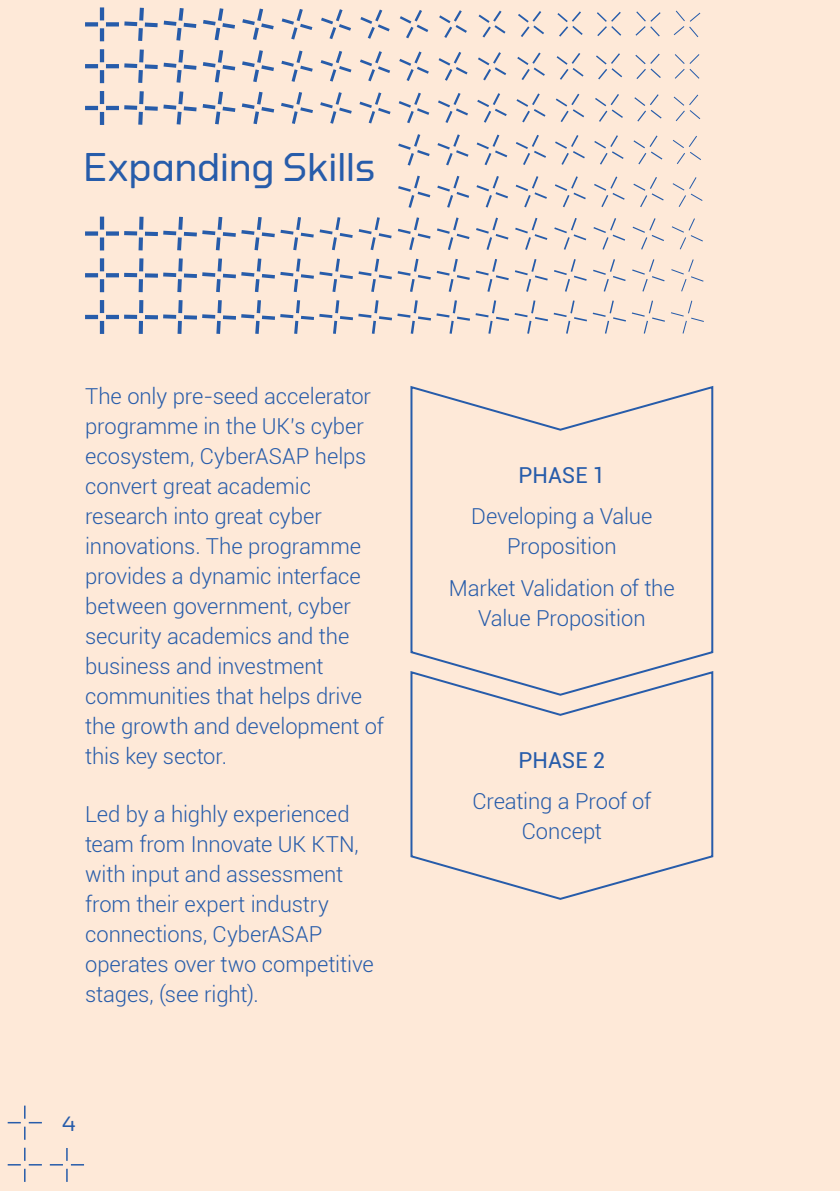
<style>
.page{position:relative;width:840px;height:1191px;background:#fff}
.page>*{position:absolute;margin:0;border:0;box-sizing:border-box;transform-origin:0 0}
.t1{font:40px "Torque";letter-spacing:-.005em;color:#275caa}
.Paragraph_LRG{font:300 22px/30px "Roboto";letter-spacing:-.005em;color:#275caa;text-align:center}
.Paragraph_LRG-2{font:22px "Roboto";color:#275caa}
.t2{font:20.8px "Torque";color:#275caa}
</style>
<div class="page">
<div style="left:0;top:0;width:839px;height:1191px;background:#fee9d8"></div>
<hr style="left:100px;top:217px;width:4px;height:13px;background:#275caa">
<hr style="left:100px;top:237px;width:4px;height:13px;background:#275caa">
<div style="left:85px;top:231px;width:13px;height:5px;background:#275caa"></div>
<div style="left:106px;top:231px;width:13px;height:5px;background:#275caa"></div>
<hr style="left:100px;top:258px;width:4px;height:13px;background:#275caa">
<hr style="left:100px;top:279px;width:4px;height:13px;background:#275caa">
<svg style="left:85px;top:273px;width:13px;height:4px"></svg>
<svg style="left:106px;top:273px;width:13px;height:4px"></svg>
<hr style="left:100px;top:300px;width:4px;height:13px;background:#275caa">
<hr style="left:100px;top:321px;width:4px;height:13px;background:#275caa">
<hr style="left:85px;top:315px;width:13px;height:4px;background:#275caa">
<hr style="left:106px;top:315px;width:13px;height:4px;background:#275caa">
<hr style="left:100px;top:49px;width:4px;height:13px;background:#275caa">
<hr style="left:100px;top:70px;width:4px;height:13px;background:#275caa">
<hr style="left:85px;top:64px;width:13px;height:4px;background:#275caa">
<hr style="left:106px;top:64px;width:13px;height:4px;background:#275caa">
<hr style="left:100px;top:91px;width:4px;height:13px;background:#275caa">
<hr style="left:100px;top:112px;width:4px;height:13px;background:#275caa">
<hr style="left:85px;top:106px;width:13px;height:4px;background:#275caa">
<hr style="left:106px;top:106px;width:13px;height:4px;background:#275caa">
<hr style="left:100px;top:7px;width:4px;height:13px;background:#275caa">
<hr style="left:100px;top:28px;width:4px;height:13px;background:#275caa">
<div style="left:85px;top:22px;width:13px;height:5px;background:#275caa"></div>
<div style="left:106px;top:22px;width:13px;height:5px;background:#275caa"></div>
<svg style="left:124px;top:7px;width:580px;height:327px"></svg>
<div style="left:73px;top:126px;width:322px;height:88px;background:#fee9d8"></div>
<svg style="left:410px;top:697px;width:304px;height:203px"></svg>
<svg style="left:410px;top:386px;width:304px;height:311px"></svg>
<svg style="left:8px;top:1147px;width:34px;height:34px"></svg>
<svg style="left:50px;top:1148px;width:34px;height:33px"></svg>
<svg style="left:8px;top:1105px;width:34px;height:34px"></svg>
<h2 class="t1" style="left:83px;top:144px;width:293px">Expanding Skills</h2>
<p class="Paragraph_LRG" style="left:85px;top:380px;width:300px;text-align:left">The only pre-seed accelerator programme in the UK’s cyber ecosystem, CyberASAP helps convert great academic research into great cyber innovations. The programme provides a dynamic interface between government, cyber security academics and the business and investment communities that helps drive the growth and development of this key sector.</p>
<p class="Paragraph_LRG" style="left:85px;top:798px;width:290px;text-align:left">Led by a highly experienced team from Innovate UK KTN, with input and assessment from their expert industry connections, CyberASAP operates over two competitive stages, (see right).</p>
<p class="t2" style="left:62px;top:1112px;width:15px">4</p>
<p class="Paragraph_LRG-2" style="left:518px;top:460px;width:88px">PHASE 1</p>
<p class="Paragraph_LRG" style="left:471px;top:501px;width:183px">Developing a Value<br>Proposition</p>
<p class="Paragraph_LRG" style="left:448px;top:572px;width:227px">Market Validation of the<br>Value Proposition</p>
<p class="Paragraph_LRG-2" style="left:518px;top:744px;width:88px">PHASE 2</p>
<p class="Paragraph_LRG" style="left:472px;top:785px;width:180px">Creating a Proof of<br>Concept</p>
</div>
